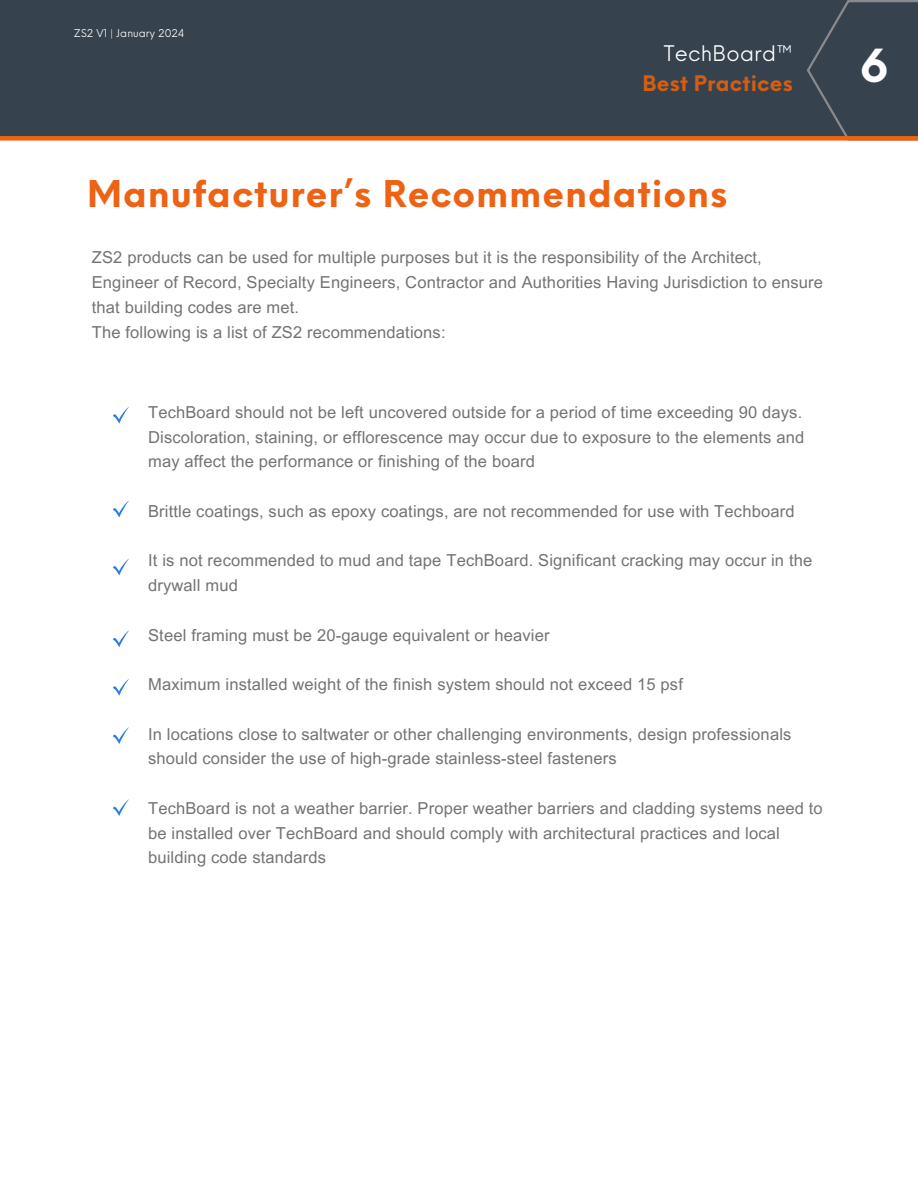
<style>
.page{position:relative;width:918px;height:1188px;background:#fff}
.page>*{position:absolute;margin:0;border:0;box-sizing:border-box;transform-origin:0 0}
.t1{font:700 44.55px "Neue Einstellung";color:#fff}
.t2{font:700 36px "Neue Einstellung";letter-spacing:.025em;color:#ed6213}
.t3{font:700 21px "Neue Einstellung";letter-spacing:.01em;color:#d15e14}
.t4{font:21px "Neue Einstellung";letter-spacing:.01em;color:#fff}
.t5{font:16.5px/24.8px "Arial MT Pro";letter-spacing:.01em;color:#737373}
.t6{font:10.5px "Neue Einstellung";letter-spacing:.01em;color:#fff}
</style>
<div class="page">
<div style="left:0;top:0;width:918px;height:138px;background:#35404d"></div>
<svg style="left:807px;top:0;width:111px;height:136px"></svg>
<div style="left:0;top:136px;width:918px;height:5px;background:#ed6213"></div>
<svg style="left:113px;top:407px;width:16px;height:17px"></svg>
<svg style="left:113px;top:500px;width:16px;height:17px"></svg>
<svg style="left:113px;top:558px;width:16px;height:17px"></svg>
<svg style="left:113px;top:630px;width:16px;height:17px"></svg>
<svg style="left:113px;top:679px;width:16px;height:17px"></svg>
<svg style="left:113px;top:727px;width:16px;height:17px"></svg>
<svg style="left:113px;top:799px;width:16px;height:17px"></svg>
<p class="t6" style="left:74px;top:23px;width:112px">ZS2 V1 | January 2024</p>
<p class="t4" style="left:664px;top:35px;width:131px">TechBoard™</p>
<p class="t3" style="left:642px;top:64px;width:152px">Best Practices</p>
<p class="t2" style="left:87px;top:162px;width:642px">Manufacturer’s Recommendations</p>
<p class="t5" style="left:92px;top:247px;width:733px">ZS2 products can be used for multiple purposes but it is the responsibility of the Architect,<br>Engineer of Record, Specialty Engineers, Contractor and Authorities Having Jurisdiction to ensure that building codes are met.</p>
<p class="t5" style="left:92px;top:321px;width:355px">The following is a list of ZS2 recommendations:</p>
<p class="t5" style="left:148px;top:402px;width:658px;text-align:justify">TechBoard should not be left uncovered outside for a period of time exceeding 90 days.<br>Discoloration, staining, or efflorescence may occur due to exposure to the elements and may affect the performance or finishing of the board</p>
<p class="t5" style="left:148px;top:501px;width:648px">Brittle coatings, such as epoxy coatings, are not recommended for use with Techboard</p>
<p class="t5" style="left:148px;top:550px;width:666px">It is not recommended to mud and tape TechBoard. Significant cracking may occur in the drywall mud</p>
<p class="t5" style="left:148px;top:624px;width:403px">Steel framing must be 20-gauge equivalent or heavier</p>
<p class="t5" style="left:148px;top:674px;width:536px">Maximum installed weight of the finish system should not exceed 15 psf</p>
<p class="t5" style="left:148px;top:723px;width:645px">In locations close to saltwater or other challenging environments, design professionals should consider the use of high-grade stainless-steel fasteners</p>
<p class="t5" style="left:148px;top:798px;width:676px">TechBoard is not a weather barrier. Proper weather barriers and cladding systems need to be installed over TechBoard and should comply with architectural practices and local building code standards</p>
<p class="t1" style="left:860px;top:26px;width:30px">6</p>
</div>
